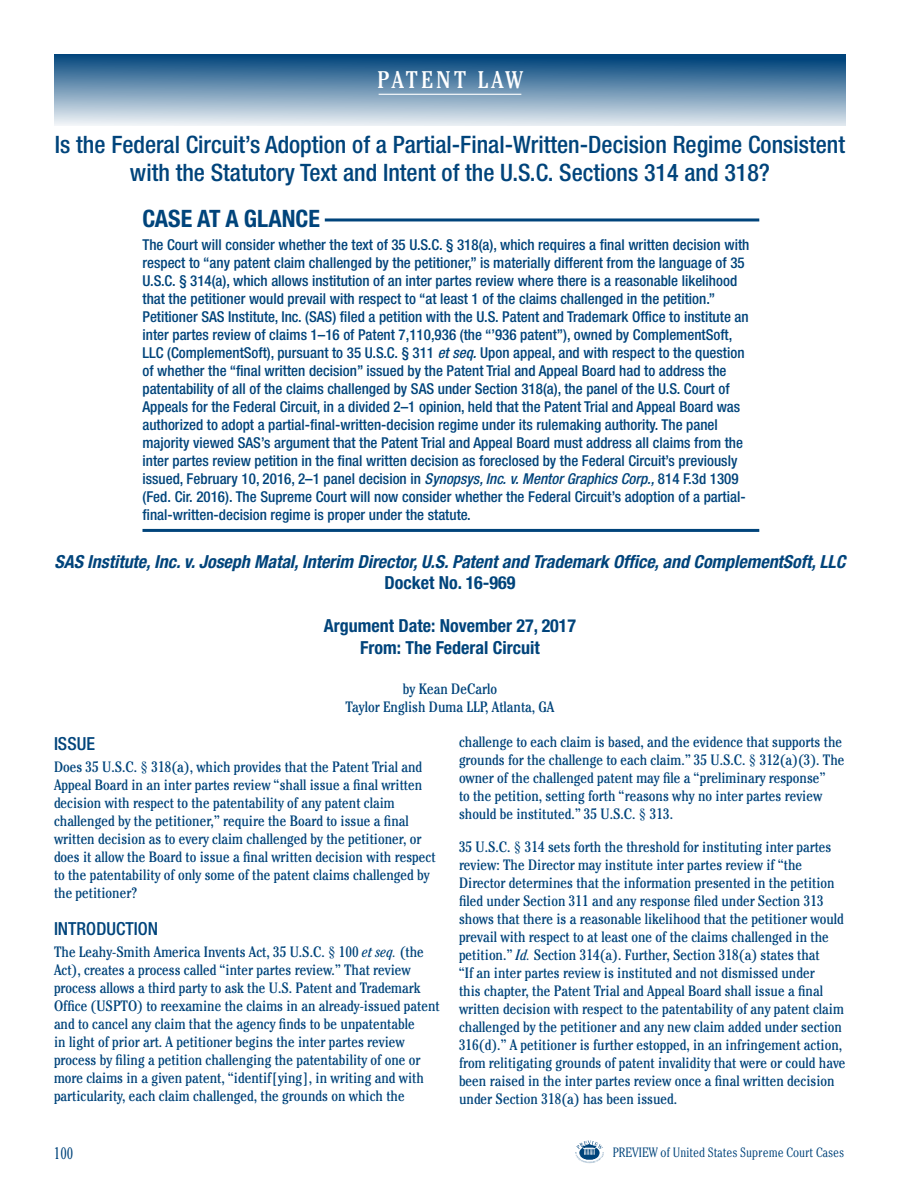
<style>
.page{position:relative;width:918px;height:1188px;background:#fff}
.page>*{position:absolute;margin:0;border:0;box-sizing:border-box;transform-origin:0 0}
.Case_Title_Opener{font:500 condensed 24px/28.8px "Helvetica Neue";color:#00447b;text-align:center}
.Case_At_a_Glance_TIT{font:700 condensed 24px "Helvetica Neue";color:#00447b}
.Category_Title_Opene{font:condensed 24px "Cheltenham";letter-spacing:.13em;color:#fff}
.Case{font:italic 700 condensed 18px "Helvetica Neue";color:#00447b}
.Docket_Box_Body{font:700 condensed 18px "Helvetica Neue";color:#00447b}
.Copy_Subhead{font:500 condensed 18px "Helvetica Neue";color:#00447b}
.t1{font:300 condensed 16.5px "Cheltenham";color:#00447b}
.Body_Copy{font:condensed 15px/18px "Cheltenham";color:#00447b}
.Case_At_a_Glance{font:500 condensed 15px/18px "Helvetica Neue";color:#00447b}
.Author_Byline{font:condensed 15px "Cheltenham";color:#00447b}
.t2{font:300 condensed 13.5px "Cheltenham";color:#00447b}
.s1{font-style:italic}
</style>
<div class="page">
<div style="left:54px;top:54px;width:792px;height:72px;background:linear-gradient(to bottom,#003e77,#e7edf2)"></div>
<svg style="left:575px;top:1140px;width:29px;height:23px"></svg>
<hr style="left:142px;top:529px;width:617px;height:3px;background:#00447b">
<hr style="left:325px;top:218px;width:434px;height:3px;background:#00447b">
<hr style="left:379px;top:94px;width:142px;height:1px;background:#fff">
<p class="Category_Title_Opene" style="left:377px;top:65px;width:147px">PATENT LAW</p>
<p class="Case_Title_Opener" style="left:55px;top:129px;width:792px">Is the Federal Circuit’s Adoption of a Partial-Final-Written-Decision Regime Consistent with the Statutory Text and Intent of the U.S.C. Sections 314 and 318?</p>
<p class="Case_At_a_Glance_TIT" style="left:142px;top:204px;width:179px">CASE AT A GLANCE</p>
<p class="Case_At_a_Glance" style="left:142px;top:235px;width:608px">The Court will consider whether the text of 35 U.S.C. § 318(a), which requires a final written decision with respect to “any patent claim challenged by the petitioner,” is materially different from the language of 35<br>U.S.C. § 314(a), which allows institution of an inter partes review where there is a reasonable likelihood that the petitioner would prevail with respect to “at least 1 of the claims challenged in the petition.” Petitioner SAS Institute, Inc. (SAS) filed a petition with the U.S. Patent and Trademark Office to institute an inter partes review of claims 1–16 of Patent 7,110,936 (the “’936 patent”), owned by ComplementSoft, LLC (ComplementSoft), pursuant to 35 U.S.C. § 311 <span class="s1">et seq.</span> Upon appeal, and with respect to the question of whether the “final written decision” issued by the Patent Trial and Appeal Board had to address the patentability of all of the claims challenged by SAS under Section 318(a), the panel of the U.S. Court of Appeals for the Federal Circuit, in a divided 2–1 opinion, held that the Patent Trial and Appeal Board was authorized to adopt a partial-final-written-decision regime under its rulemaking authority. The panel majority viewed SAS’s argument that the Patent Trial and Appeal Board must address all claims from the inter partes review petition in the final written decision as foreclosed by the Federal Circuit’s previously issued, February 10, 2016, 2–1 panel decision in <span class="s1">Synopsys, Inc. v. Mentor Graphics Corp.,</span> 814 F.3d 1309 (Fed. Cir. 2016). The Supreme Court will now consider whether the Federal Circuit’s adoption of a partial&shy;final-written-decision regime is proper under the statute.</p>
<p class="Case" style="left:54px;top:550px;width:793px">SAS Institute, Inc. v. Joseph Matal, Interim Director, U.S. Patent and Trademark Office, and ComplementSoft, LLC</p>
<p class="Docket_Box_Body" style="left:384px;top:572px;width:133px">Docket No. 16-969</p>
<p class="Docket_Box_Body" style="left:324px;top:615px;width:254px">Argument Date: November 27, 2017</p>
<p class="Docket_Box_Body" style="left:360px;top:637px;width:181px">From: The Federal Circuit</p>
<p class="Author_Byline" style="left:403px;top:679px;width:96px">by Kean DeCarlo</p>
<p class="Author_Byline" style="left:346px;top:697px;width:210px">Taylor English Duma LLP, Atlanta, GA</p>
<p class="Copy_Subhead" style="left:54px;top:732px;width:43px">ISSUE</p>
<p class="Body_Copy" style="left:54px;top:758px;width:383px">Does 35 U.S.C. § 318(a), which provides that the Patent Trial and Appeal Board in an inter partes review “shall issue a final written decision with respect to the patentability of any patent claim challenged by the petitioner,” require the Board to issue a final written decision as to every claim challenged by the petitioner, or does it allow the Board to issue a final written decision with respect to the patentability of only some of the patent claims challenged by the petitioner?</p>
<p class="Copy_Subhead" style="left:54px;top:918px;width:106px">INTRODUCTION</p>
<p class="Body_Copy" style="left:54px;top:943px;width:387px">The Leahy-Smith America Invents Act, 35 U.S.C. § 100 <span class="s1">et seq.</span> (the Act), creates a process called “inter partes review.” That review process allows a third party to ask the U.S. Patent and Trademark Office (USPTO) to reexamine the claims in an already-issued patent and to cancel any claim that the agency finds to be unpatentable<br>in light of prior art. A petitioner begins the inter partes review process by filing a petition challenging the patentability of one or more claims in a given patent, “identif[ying], in writing and with particularity, each claim challenged, the grounds on which the</p>
<p class="Body_Copy" style="left:459px;top:733px;width:387px">challenge to each claim is based, and the evidence that supports the grounds for the challenge to each claim.” 35 U.S.C. § 312(a)(3). The owner of the challenged patent may file a “preliminary response”<br>to the petition, setting forth “reasons why no inter partes review should be instituted.” 35 U.S.C. § 313.</p>
<p class="Body_Copy" style="left:459px;top:838px;width:388px">35 U.S.C. § 314 sets forth the threshold for instituting inter partes review: The Director may institute inter partes review if “the Director determines that the information presented in the petition filed under Section 311 and any response filed under Section 313 shows that there is a reasonable likelihood that the petitioner would prevail with respect to at least one of the claims challenged in the petition.” <span class="s1">Id.</span> Section 314(a). Further, Section 318(a) states that<br>“If an inter partes review is instituted and not dismissed under<br>this chapter, the Patent Trial and Appeal Board shall issue a final written decision with respect to the patentability of any patent claim challenged by the petitioner and any new claim added under section 316(d).” A petitioner is further estopped, in an infringement action, from relitigating grounds of patent invalidity that were or could have been raised in the inter partes review once a final written decision under Section 318(a) has been issued.</p>
<p class="t1" style="left:54px;top:1144px;width:21px">100</p>
<p class="t2" style="left:613px;top:1144px;width:233px">PREVIEW of United States Supreme Court Cases</p>
</div>
